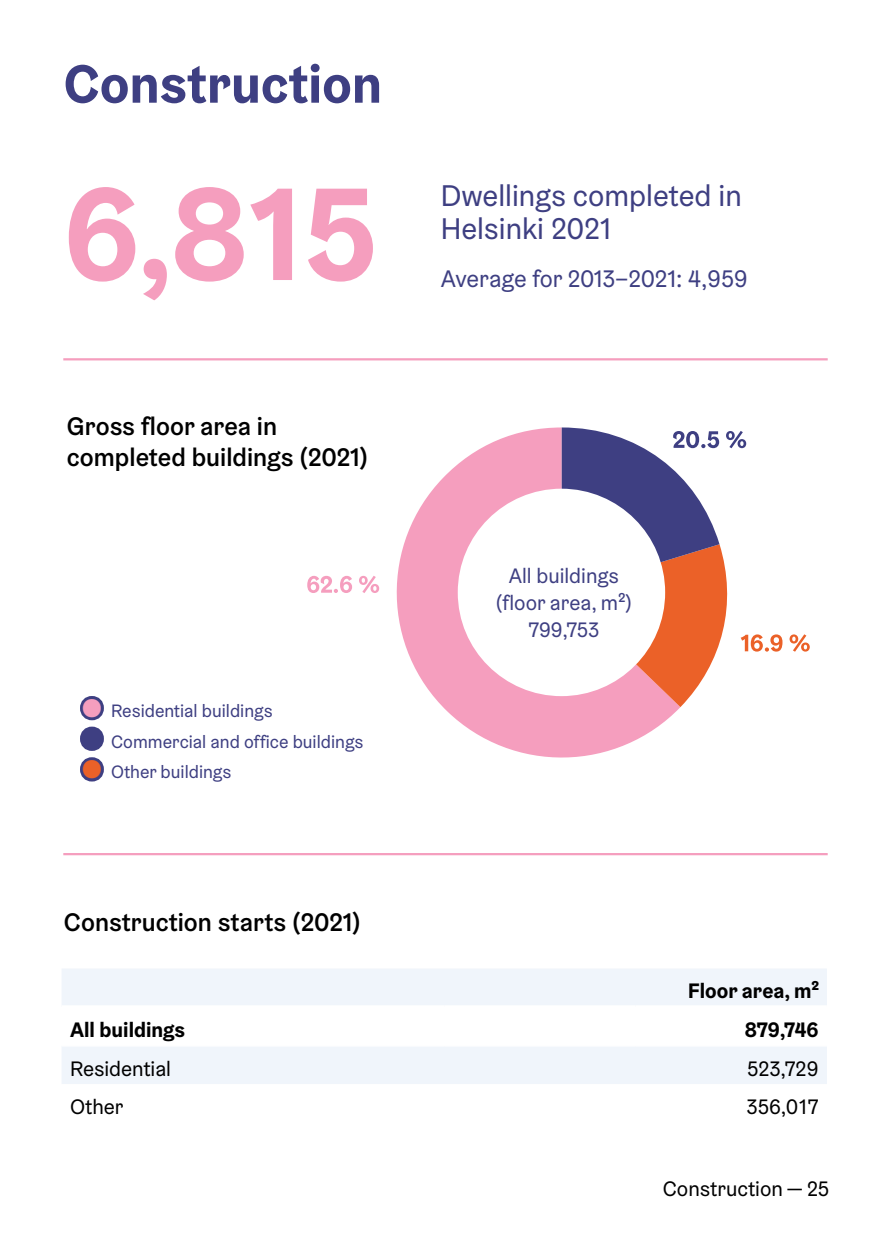
<style>
.page{position:relative;width:893px;height:1259px;background:#fff}
.page>*{position:absolute;margin:0;border:0;box-sizing:border-box;transform-origin:0 0}
.NOSTO{font:700 132px "Helsinki Grotesk";color:#f59ebe}
.Otsikko_ISO_h1{font:700 54px "Helsinki Grotesk";color:#3e3f82}
.NOSTO-2{font:30px/33px "Helsinki Grotesk";color:#3e3f82}
.taulukon_otsikko_h2{font:500 25.5px/30.6px "Helsinki Grotesk";color:#000}
.NOSTO-3{font:24px "Helsinki Grotesk";letter-spacing:-.005em;color:#3e3f82}
.Leipis_7pt{font:21px "Helsinki Grotesk";color:#000}
.NOSTO-4{font:21px "Helsinki Grotesk";color:#3e3f82}
.Leipis_7pt-2{font:700 21px "Helsinki Grotesk";color:#000}
.Leipis_7pt-3{font:18px "Helsinki Grotesk";color:#3e3f82}
.s1{font-size:25.5px}
</style>
<div class="page">
<hr style="left:63px;top:358px;width:765px;height:2px;background:#f59ebe">
<hr style="left:63px;top:853px;width:765px;height:2px;background:#f59ebe">
<div style="left:62px;top:969px;width:765px;height:36px;background:#f0f5fb"></div>
<div style="left:62px;top:1047px;width:765px;height:37px;background:#f0f5fb"></div>
<svg style="left:307px;top:576px;width:45px;height:17px"></svg>
<svg style="left:359px;top:576px;width:20px;height:17px"></svg>
<svg style="left:790px;top:634px;width:20px;height:18px"></svg>
<svg style="left:396px;top:427px;width:284px;height:331px;fill:#f59ebe"></svg>
<svg style="left:562px;top:427px;width:220px;height:280px"></svg>
<div style="left:458px;top:489px;width:207px;height:207px;background:#fff;border-radius:50%"></div>
<h1 class="Otsikko_ISO_h1" style="left:64px;top:50px;width:320px">Construction</h1>
<p class="NOSTO" style="left:64px;top:150px;width:315px">6,815</p>
<h2 class="taulukon_otsikko_h2" style="left:67px;top:411px;width:303px">Gross floor area in completed buildings (2021)</h2>
<p class="Leipis_7pt-3" style="left:82px;top:699px;width:192px"><span class="s1">●</span> Residential buildings</p>
<p class="Leipis_7pt-3" style="left:82px;top:730px;width:283px"><span class="s1">●</span> Commercial and office buildings</p>
<p class="Leipis_7pt-3" style="left:82px;top:761px;width:151px"><span class="s1">●</span> Other buildings</p>
<h2 class="taulukon_otsikko_h2" style="left:64px;top:906px;width:299px">Construction starts (2021)</h2>
<p class="NOSTO-2" style="left:441px;top:179px;width:303px">Dwellings completed in<br>Helsinki 2021</p>
<p class="NOSTO-3" style="left:441px;top:264px;width:308px">Average for 2013–2021: 4,959</p>
<p class="NOSTO-4" style="left:509px;top:563px;width:112px">All buildings</p>
<p class="NOSTO-4" style="left:495px;top:590px;width:139px">(floor area, m²)</p>
<p class="NOSTO-4" style="left:528px;top:617px;width:72px">799,753</p>
<p class="Leipis_7pt-2" style="left:688px;top:977px;width:132px">Floor area, m²</p>
<p class="Leipis_7pt-2" style="left:70px;top:1016px;width:116px">All buildings</p>
<p class="Leipis_7pt-2" style="left:745px;top:1016px;width:75px">879,746</p>
<p class="Leipis_7pt" style="left:70px;top:1055px;width:103px">Residential</p>
<p class="Leipis_7pt" style="left:747px;top:1055px;width:73px">523,729</p>
<p class="Leipis_7pt" style="left:70px;top:1093px;width:55px">Other</p>
<p class="Leipis_7pt" style="left:746px;top:1093px;width:73px">356,017</p>
<p class="Leipis_7pt" style="left:663px;top:1176px;width:168px">Construction — 25</p>
</div>
